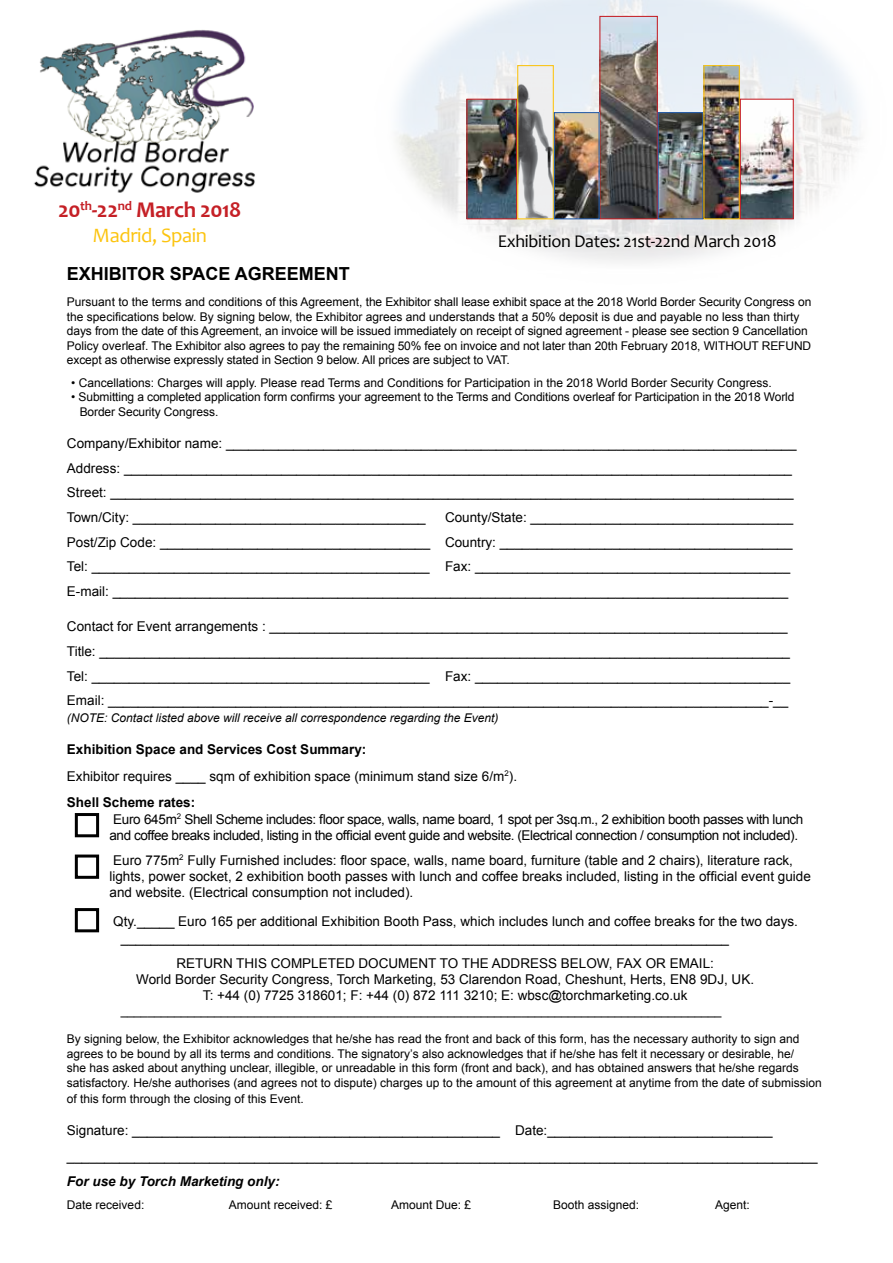
<style>
.page{position:relative;width:893px;height:1263px;background:#fff}
.page>*{position:absolute;margin:0;border:0;box-sizing:border-box;transform-origin:0 0}
.t1{font:700 22.65px "Candara";letter-spacing:-.02em;color:#c52026}
.t2{font:20.55px "Candara";letter-spacing:-.02em;color:#fcc40f}
.t3{font:18px "Candara";letter-spacing:-.02em;color:#000}
.t4{font:700 18px "Arial";color:#000}
.t5{font:13.5px/24.8px "Arial";color:#000}
.t6{font:13.5px/16.2px "Arial";letter-spacing:-.03em;color:#000}
.t7{font:italic 700 13.5px "Arial";color:#000}
.t8{font:12px/14.4px "Arial";color:#000}
.t9{font:italic 12px "Arial";color:#000}
.s1{font-weight:700}
</style>
<div class="page">
<div style="left:75px;top:813px;width:24px;height:24px;border:3px solid #000"></div>
<div style="left:75px;top:854px;width:24px;height:25px;border:3px solid #000"></div>
<div style="left:75px;top:908px;width:24px;height:24px;border:3px solid #000"></div>
<img style="left:33px;top:30px;width:222px;height:163px">
<img style="left:396px;top:0;width:465px;height:262px">
<img style="left:468px;top:101px;width:47px;height:116px">
<div style="left:466px;top:99px;width:51px;height:120px;border:1px solid #c52026"></div>
<img style="left:519px;top:67px;width:33px;height:150px">
<div style="left:517px;top:65px;width:37px;height:154px;border:1px solid #fcc40f"></div>
<img style="left:601px;top:18px;width:55px;height:199px">
<div style="left:599px;top:16px;width:59px;height:203px;border:1px solid #c52026"></div>
<img style="left:660px;top:114px;width:41px;height:103px">
<div style="left:658px;top:112px;width:45px;height:107px;border:1px solid #265eac"></div>
<img style="left:705px;top:67px;width:33px;height:150px">
<div style="left:703px;top:65px;width:37px;height:154px;border:1px solid #fcc40f"></div>
<img style="left:742px;top:101px;width:50px;height:116px">
<div style="left:740px;top:99px;width:54px;height:120px;border:1px solid #c52026"></div>
<img style="left:556px;top:114px;width:42px;height:103px">
<div style="left:554px;top:112px;width:46px;height:107px;border:1px solid #265eac"></div>
<h1 class="t1" style="left:58px;top:196px;width:185px">20<sup>th</sup>-22<sup>nd</sup> March 2018</h1>
<h2 class="t2" style="left:93px;top:223px;width:116px">Madrid, Spain</h2>
<h3 class="t3" style="left:498px;top:230px;width:281px">Exhibition Dates: 21st-22nd March 2018</h3>
<h3 class="t4" style="left:67px;top:261px;width:284px">EXHIBITOR SPACE AGREEMENT</h3>
<p class="t8" style="left:67px;top:295px;width:746px">Pursuant to the terms and conditions of this Agreement, the Exhibitor shall lease exhibit space at the 2018 World Border Security Congress on the specifications below. By signing below, the Exhibitor agrees and understands that a 50% deposit is due and payable no less than thirty days from the date of this Agreement, an invoice will be issued immediately on receipt of signed agreement - please see section 9 Cancellation Policy overleaf. The Exhibitor also agrees to pay the remaining 50% fee on invoice and not later than 20th February 2018, WITHOUT REFUND except as otherwise expressly stated in Section 9 below. All prices are subject to VAT.</p>
<p class="t8" style="left:71px;top:375px;width:702px">• Cancellations: Charges will apply. Please read Terms and Conditions for Participation in the 2018 World Border Security Congress.</p>
<p class="t8" style="left:80px;top:390px;width:716px;text-indent:-9px">• Submitting a completed application form confirms your agreement to the Terms and Conditions overleaf for Participation in the 2018 World<br>Border Security Congress.</p>
<p class="t5" style="left:67px;top:431px;width:731px">Company/Exhibitor name: ____________________________________________________________________________ Address: _________________________________________________________________________________________ Street: ___________________________________________________________________________________________ Town/City: _______________________________________</p>
<p class="t5" style="left:67px;top:505px;width:728px;text-indent:378px">County/State: ___________________________________ Post/Zip Code: ____________________________________ Country: _______________________________________ Tel: _____________________________________________ Fax: __________________________________________ E-mail: __________________________________________________________________________________________</p>
<p class="t5" style="left:67px;top:614px;width:725px">Contact for Event arrangements : _____________________________________________________________________ Title: ____________________________________________________________________________________________ Tel: _____________________________________________ Fax: __________________________________________ Email: ________________________________________________________________________________________-__</p>
<p class="t9" style="left:67px;top:710px;width:433px">(NOTE: Contact listed above will receive all correspondence regarding the Event)</p>
<p class="t5" style="left:67px;top:736px;width:452px;line-height:26.7px"><span class="s1">Exhibition Space and Services Cost Summary:<br></span>Exhibitor requires ____ sqm of exhibition space (minimum stand size 6/m<sup>2</sup>).<br><span class="s1">Shell Scheme rates:</span></p>
<p class="t6" style="left:109px;top:811px;width:695px">Euro 645m<sup>2</sup> Shell Scheme includes: floor space, walls, name board, 1 spot per 3sq.m., 2 exhibition booth passes with lunch and coffee breaks included, listing in the official event guide and website. (Electrical connection / consumption not included).</p>
<p class="t5" style="left:109px;top:852px;width:703px;line-height:16.2px">Euro 775m<sup>2</sup> Fully Furnished includes: floor space, walls, name board, furniture (table and 2 chairs), literature rack, lights, power socket, 2 exhibition booth passes with lunch and coffee breaks included, listing in the official event guide and website. (Electrical consumption not included).</p>
<p class="t5" style="left:121px;top:913px;width:678px;line-height:16.2px;text-indent:-8px">Qty._____ Euro 165 per additional Exhibition Booth Pass, which includes lunch and coffee breaks for the two days. _________________________________________________________________________________</p>
<p class="t5" style="left:136px;top:955px;width:619px;line-height:16.2px;text-align:center">RETURN THIS COMPLETED DOCUMENT TO THE ADDRESS BELOW, FAX OR EMAIL:<br>World Border Security Congress, Torch Marketing, 53 Clarendon Road, Cheshunt, Herts, EN8 9DJ, UK.<br>T: +44 (0) 7725 318601; F: +44 (0) 872 111 3210; E: wbsc@torchmarketing.co.uk</p>
<p class="t8" style="left:121px;top:1003px;width:602px">__________________________________________________________________________________________</p>
<p class="t8" style="left:67px;top:1032px;width:756px">By signing below, the Exhibitor acknowledges that he/she has read the front and back of this form, has the necessary authority to sign and agrees to be bound by all its terms and conditions. The signatory’s also acknowledges that if he/she has felt it necessary or desirable, he/<br>she has asked about anything unclear, illegible, or unreadable in this form (front and back), and has obtained answers that he/she regards satisfactory. He/she authorises (and agrees not to dispute) charges up to the amount of this agreement at anytime from the date of submission</p>
<p class="t8" style="left:67px;top:1091px;width:238px">of this form through the closing of this Event.</p>
<p class="t5" style="left:67px;top:1118px;width:752px;line-height:25.2px">Signature: _________________________________________________ Date:______________________________ ____________________________________________________________________________________________________</p>
<p class="t7" style="left:67px;top:1172px;width:214px">For use by Torch Marketing only:</p>
<p class="t8" style="left:67px;top:1197px;width:79px">Date received:</p>
<p class="t8" style="left:229px;top:1197px;width:105px">Amount received: £</p>
<p class="t8" style="left:391px;top:1197px;width:82px">Amount Due: £</p>
<p class="t8" style="left:553px;top:1197px;width:88px">Booth assigned:</p>
<p class="t8" style="left:715px;top:1197px;width:36px">Agent:</p>
</div>
